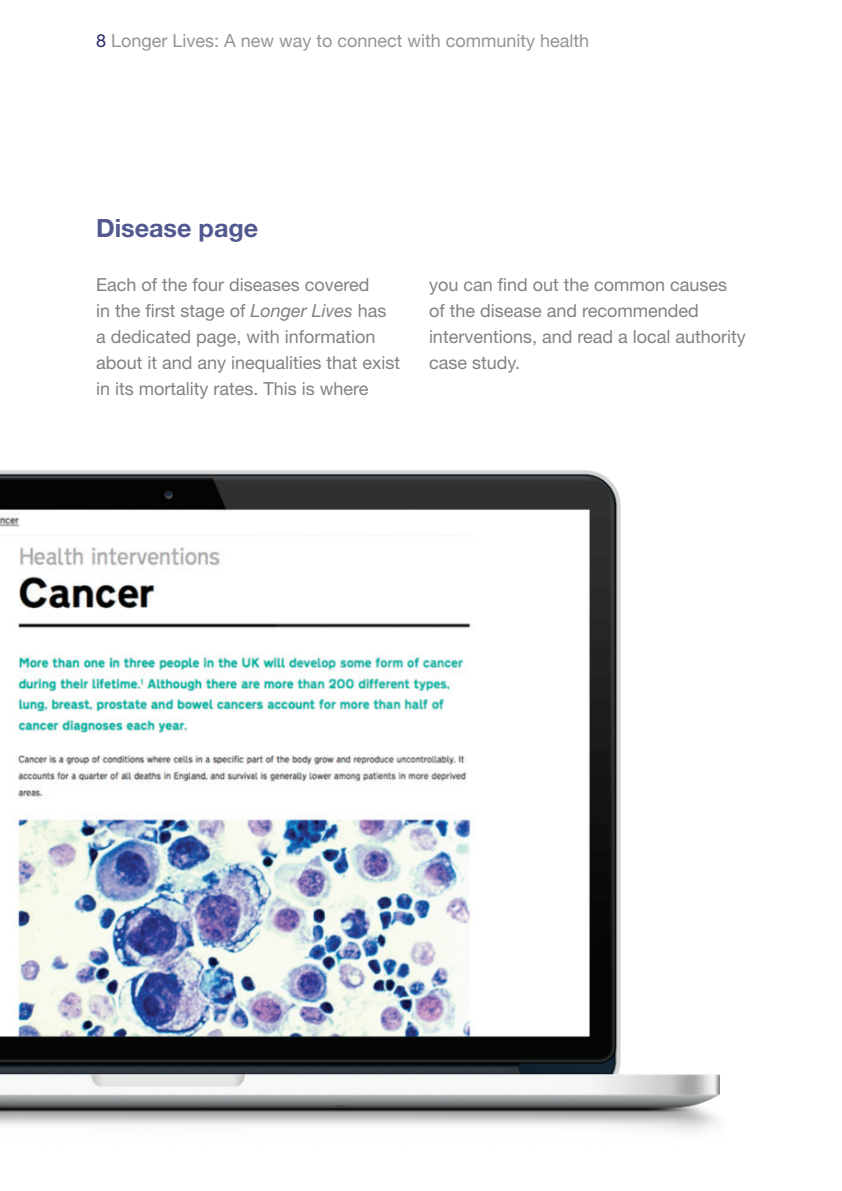
<style>
.page{position:relative;width:842px;height:1191px;background:#fff}
.page>*{position:absolute;margin:0;border:0;box-sizing:border-box;transform-origin:0 0}
.t1{font:700 25.2px "Helvetica Neue LT Std";color:#525991}
.t2{font:18px/26px "Helvetica Neue LT Std";color:#808285}
.t3{font:18px "Helvetica Neue";color:#939598}
.s1{font-family:"Helvetica Neue LT Std";color:#282b6b}
.s2{font-style:italic}
</style>
<div class="page">
<img style="left:0;top:470px;width:720px;height:663px">
<p class="t3" style="left:96px;top:30px;width:495px"><span class="s1">8</span> Longer Lives: A new way to connect with community health</p>
<h1 class="t1" style="left:96px;top:213px;width:164px">Disease page</h1>
<p class="t2" style="left:96px;top:271px;width:306px">Each of the four diseases covered<br>in the first stage of <span class="s2">Longer Lives</span> has a dedicated page, with information about it and any inequalities that exist in its mortality rates. This is where</p>
<p class="t2" style="left:429px;top:271px;width:318px">you can find out the common causes of the disease and recommended interventions, and read a local authority case study.</p>
</div>
